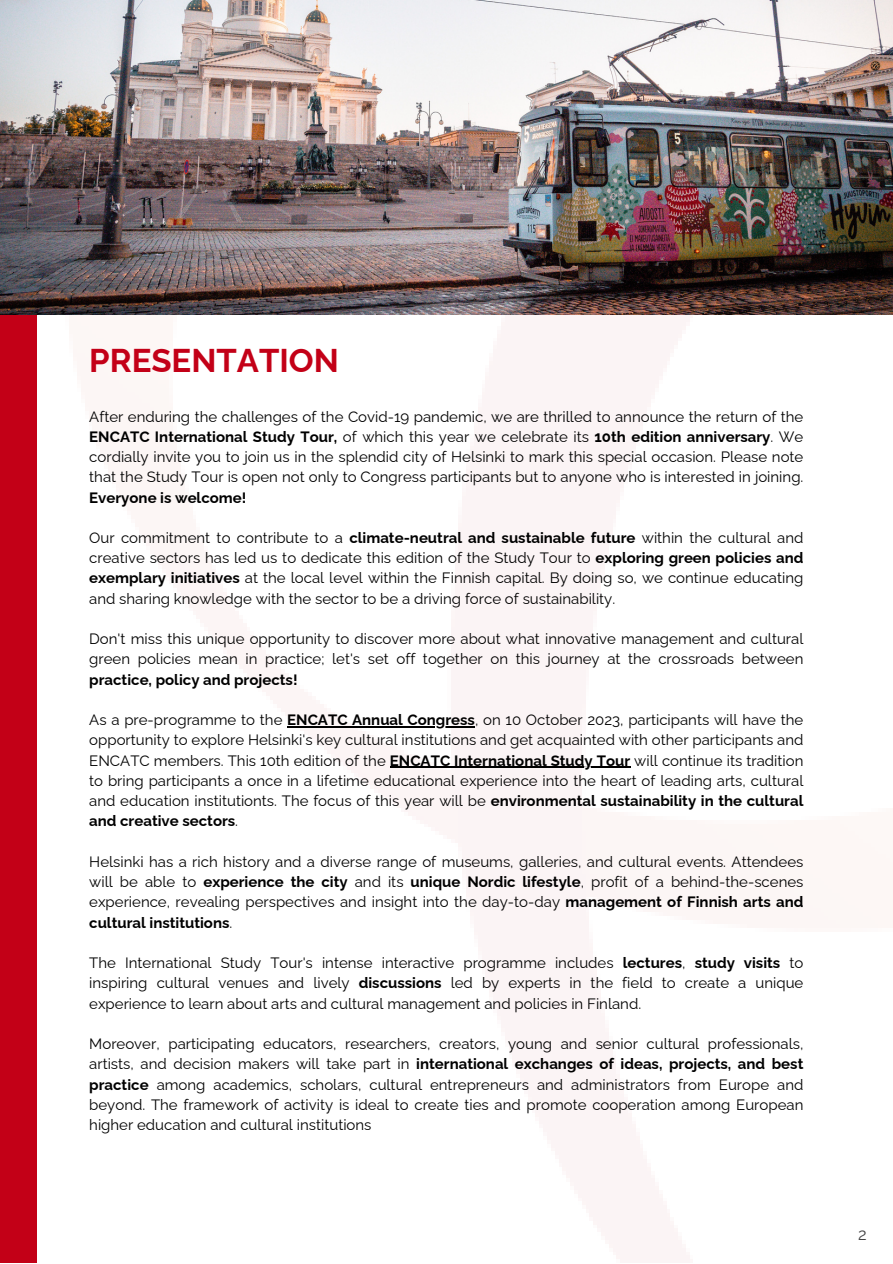
<style>
.page{position:relative;width:893px;height:1264px;background:#fff}
.page>*{position:absolute;margin:0;border:0;box-sizing:border-box;transform-origin:0 0}
.t1{font:700 32.85px "Raleway";color:#c30017}
.t2{font:16.5px "Raleway";color:#434344}
.t3{font:15px/20.2px "Raleway";color:#000;text-align:justify}
.s1{font-weight:700}
</style>
<div class="page">
<div style="left:0;top:0;width:37px;height:1262px;background:#c30017"></div>
<img style="left:50px;top:314px;width:842px;height:948px">
<img style="left:0;top:0;width:892px;height:314px">
<hr style="left:287px;top:726px;width:188px;height:1px;background:#000">
<hr style="left:390px;top:766px;width:240px;height:2px;background:#000">
<p class="t1" style="left:89px;top:341px;width:251px">PRESENTATION</p>
<p class="t3" style="left:89px;top:406px;width:715px">After enduring the challenges of the Covid-19 pandemic, we are thrilled to announce the return of the <span class="s1">ENCATC International Study Tour,</span> of which this year we celebrate its <span class="s1">10th edition anniversary</span>. We cordially invite you to join us in the splendid city of Helsinki to mark this special occasion. Please note that the Study Tour is open not only to Congress participants but to anyone who is interested in joining.<br><span class="s1">Everyone is welcome!</span></p>
<p class="t3" style="left:89px;top:527px;width:715px">Our commitment to contribute to a <span class="s1">climate-neutral and sustainable future</span> within the cultural and creative sectors has led us to dedicate this edition of the Study Tour to <span class="s1">exploring green policies and exemplary initiatives</span> at the local level within the Finnish capital. By doing so, we continue educating and sharing knowledge with the sector to be a driving force of sustainability.</p>
<p class="t3" style="left:89px;top:628px;width:715px">Don't miss this unique opportunity to discover more about what innovative management and cultural green policies mean in practice; let's set off together on this journey at the crossroads between <span class="s1">practice, policy and projects!</span></p>
<p class="t3" style="left:89px;top:709px;width:715px">As a pre-programme to the <span class="s1">ENCATC Annual Congress</span>, on 10 October 2023, participants will have the opportunity to explore Helsinki's key cultural institutions and get acquainted with other participants and ENCATC members. This 10th edition of the <span class="s1">ENCATC International Study Tour</span> will continue its tradition to bring participants a once in a lifetime educational experience into the heart of leading arts, cultural and education institutionts. The focus of this year will be <span class="s1">environmental sustainability in the cultural and creative sectors</span>.</p>
<p class="t3" style="left:89px;top:851px;width:715px">Helsinki has a rich history and a diverse range of museums, galleries, and cultural events. Attendees will be able to <span class="s1">experience the city</span> and its <span class="s1">unique Nordic lifestyle</span>, profit of a behind-the-scenes experience, revealing perspectives and insight into the day-to-day <span class="s1">management of Finnish arts and cultural institutions</span>.</p>
<p class="t3" style="left:89px;top:952px;width:715px">The International Study Tour's intense interactive programme includes <span class="s1">lectures</span>, <span class="s1">study visits</span> to inspiring cultural venues and lively <span class="s1">discussions</span> led by experts in the field to create a unique experience to learn about arts and cultural management and policies in Finland.</p>
<p class="t3" style="left:89px;top:1033px;width:715px">Moreover, participating educators, researchers, creators, young and senior cultural professionals, artists, and decision makers will take part in <span class="s1">international exchanges of ideas, projects, and best practice</span> among academics, scholars, cultural entrepreneurs and administrators from Europe and beyond. The framework of activity is ideal to create ties and promote cooperation among European higher education and cultural institutions</p>
<p class="t2" style="left:858px;top:1224px;width:10px">2</p>
</div>
